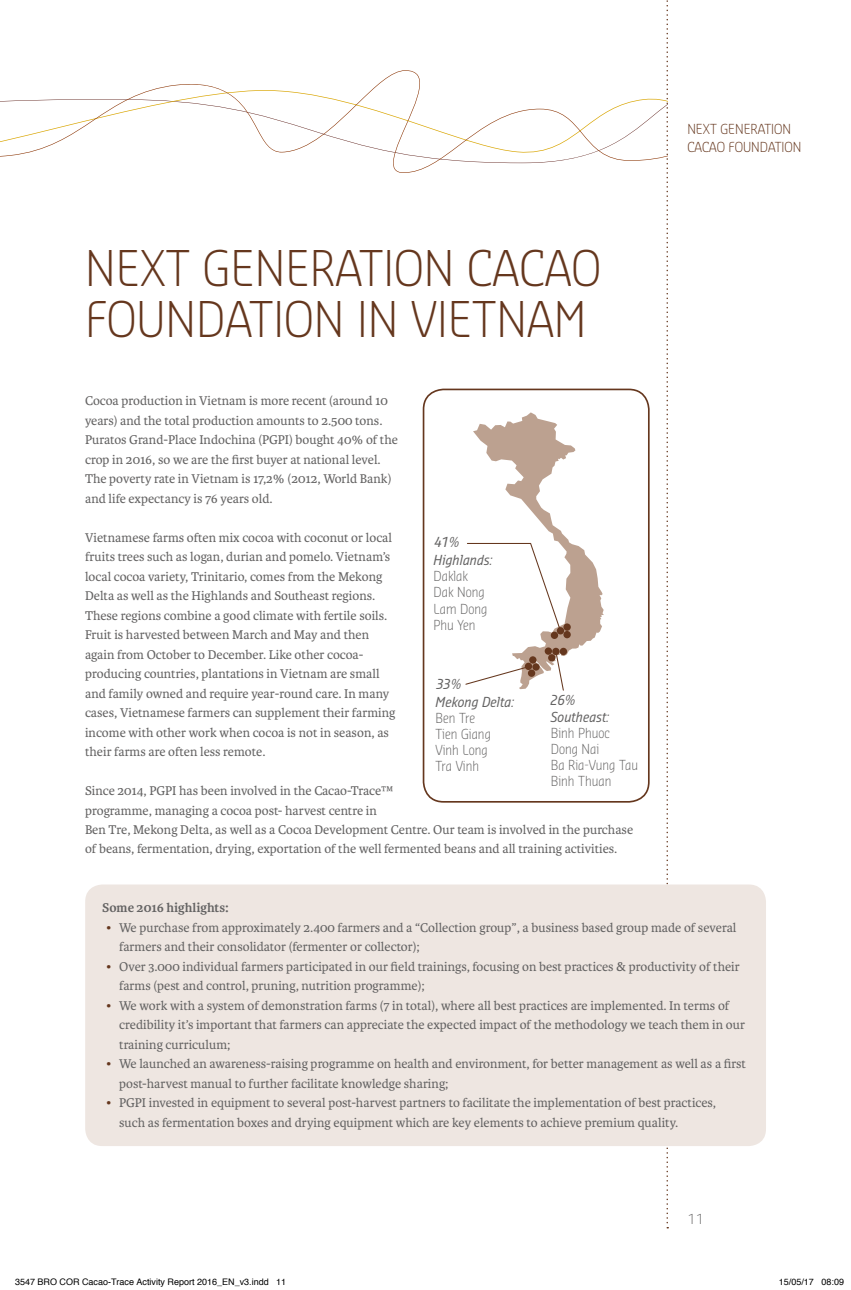
<style>
.page{position:relative;width:851px;height:1290px;background:#fff}
.page>*{position:absolute;margin:0;border:0;box-sizing:border-box;transform-origin:0 0}
.t1{font:300 48px/51px "Sansa Con Std";color:#65371e}
.t2{font:13.5px/19.5px "Karmina";color:#646363}
.t3{font:300 13.5px/16.2px "Sansa Con Std";color:#646363}
.t4{font:italic 13.5px/18px "Sansa Con Std";color:#646363}
.t5{font:300 13.5px/18px "Sansa Con Std";color:#65371e}
.t6{font:700 13.5px "Karmina";color:#646363}
.t7{font:300 13.5px "Sansa Std";color:#646363}
.t8{font:9px "Helvetica";color:#000}
.s1{color:#65371e}
</style>
<div class="page">
<svg style="left:666px;top:0;width:2px;height:1228px"></svg>
<svg style="left:0;top:70px;width:667px;height:142px"></svg>
<div style="left:85px;top:884px;width:680px;height:262px;background:#eee6e1;border-radius:17px"></div>
<div style="left:422px;top:389px;width:227px;height:414px;border:2px solid #65371e;border-radius:20px"></div>
<svg style="left:465px;top:412px;width:138px;height:279px"></svg>
<h1 class="t1" style="left:85px;top:240px;width:517px">NEXT GENERATION CACAO<br>FOUNDATION IN VIETNAM</h1>
<p class="t2" style="left:85px;top:391px;width:314px">Cocoa production in Vietnam is more recent (around 10 years) and the total production amounts to 2.500 tons.<br>Puratos Grand-Place Indochina (PGPI) bought 40% of the crop in 2016, so we are the first buyer at national level.<br>The poverty rate in Vietnam is 17,2% (2012, World Bank) and life expectancy is 76 years old.</p>
<p class="t2" style="left:85px;top:528px;width:312px">Vietnamese farms often mix cocoa with coconut or local fruits trees such as logan, durian and pomelo. Vietnam’s local cocoa variety, Trinitario, comes from the Mekong Delta as well as the Highlands and Southeast regions.<br>These regions combine a good climate with fertile soils.<br>Fruit is harvested between March and May and then again from October to December. Like other cocoa&shy;producing countries, plantations in Vietnam are small and family owned and require year-round care. In many cases, Vietnamese farmers can supplement their farming income with other work when cocoa is not in season, as their farms are often less remote.</p>
<p class="t2" style="left:85px;top:781px;width:549px">Since 2014, PGPI has been involved in the Cacao-Trace™<br>programme, managing a cocoa post- harvest centre in<br>Ben Tre, Mekong Delta, as well as a Cocoa Development Centre. Our team is involved in the purchase of beans, fermentation, drying, exportation of the well fermented beans and all training activities.</p>
<p class="t4" style="left:434px;top:532px;width:27px">41%</p>
<p class="t4" style="left:433px;top:550px;width:61px">Highlands:</p>
<p class="t3" style="left:433px;top:568px;width:55px">Daklak<br>Dak Nong<br>Lam Dong<br>Phu Yen</p>
<p class="t4" style="left:435px;top:674px;width:80px">33%<br>Mekong Delta:</p>
<p class="t4" style="left:550px;top:690px;width:27px">26%</p>
<p class="t3" style="left:435px;top:709px;width:57px">Ben Tre<br>Tien Giang<br>Vinh Long<br>Tra Vinh</p>
<p class="t4" style="left:550px;top:707px;width:60px">Southeast:</p>
<p class="t3" style="left:550px;top:724px;width:89px">Binh Phuoc<br>Dong Nai<br>Ba Ria-Vung Tau<br>Binh Thuan</p>
<p class="t5" style="left:687px;top:119px;width:116px">NEXT GENERATION<br>CACAO FOUNDATION</p>
<p class="t6" style="left:102px;top:900px;width:128px">Some 2016 highlights:</p>
<p class="t2" style="left:119px;top:918px;width:618px;text-indent:-13px"><span class="s1">•</span> We purchase from approximately 2.400 farmers and a “Collection group”, a business based group made of several farmers and their consolidator (fermenter or collector);</p>
<p class="t2" style="left:119px;top:957px;width:622px;text-indent:-13px"><span class="s1">•</span> Over 3.000 individual farmers participated in our field trainings, focusing on best practices &amp; productivity of their farms (pest and control, pruning, nutrition programme);</p>
<p class="t2" style="left:119px;top:996px;width:627px;text-indent:-13px"><span class="s1">•</span> We work with a system of demonstration farms (7 in total), where all best practices are implemented. In terms of credibility it’s important that farmers can appreciate the expected impact of the methodology we teach them in our training curriculum;</p>
<p class="t2" style="left:119px;top:1054px;width:628px;text-indent:-13px"><span class="s1">•</span> We launched an awareness-raising programme on health and environment, for better management as well as a first post-harvest manual to further facilitate knowledge sharing;</p>
<p class="t2" style="left:119px;top:1093px;width:598px;text-indent:-13px"><span class="s1">•</span> PGPI invested in equipment to several post-harvest partners to facilitate the implementation of best practices, such as fermentation boxes and drying equipment which are key elements to achieve premium quality.</p>
<p class="t7" style="left:687px;top:1210px;width:18px">11</p>
<p class="t8" style="left:15px;top:1275px;width:273px">3547 BRO COR Cacao-Trace Activity Report 2016_EN_v3.indd 11</p>
<p class="t8" style="left:778px;top:1275px;width:67px">15/05/17 08:09</p>
</div>
